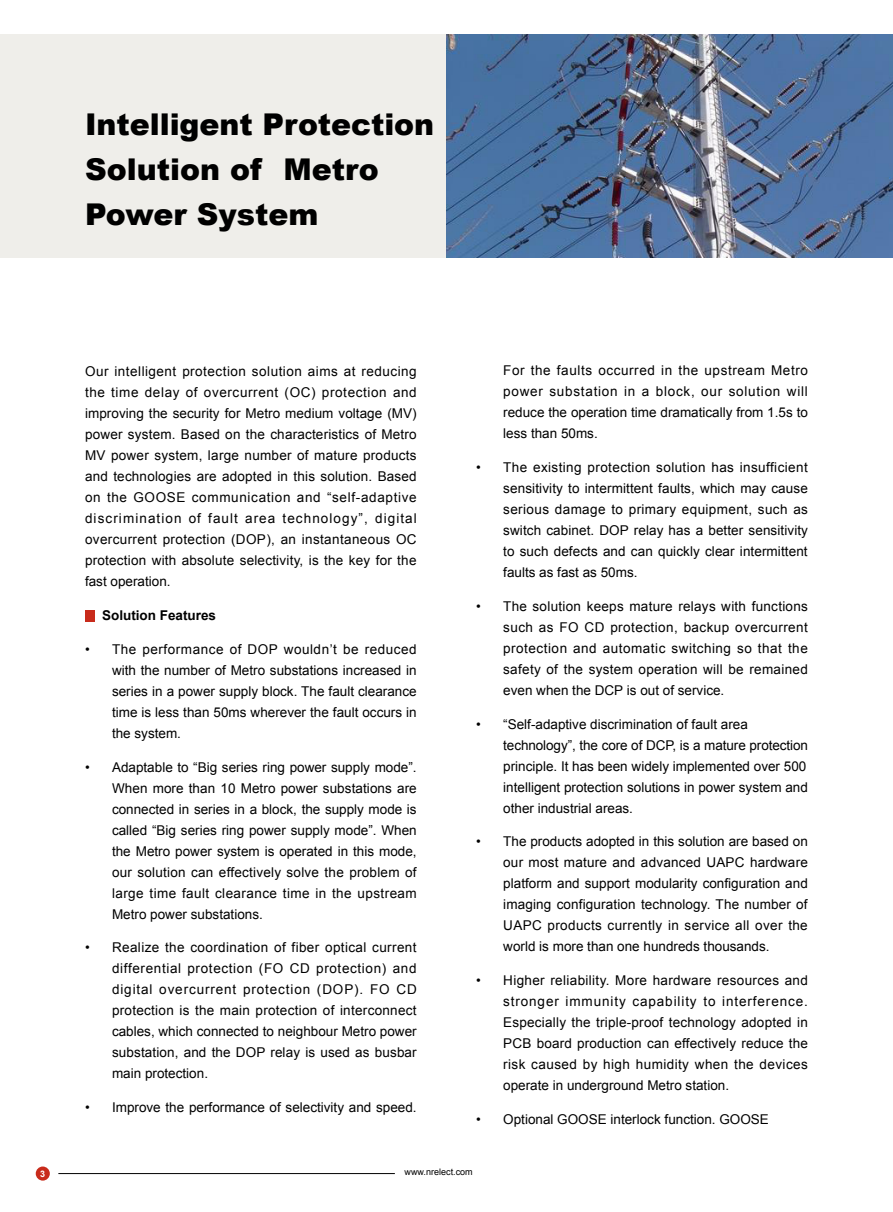
<style>
.page{position:relative;width:893px;height:1212px;background:#fff}
.page>*{position:absolute;margin:0;border:0;box-sizing:border-box;transform-origin:0 0}
.t1{font:900 30px/45px "Arial";color:#000}
.t2{font:13.5px/21px "Arial";color:#000;text-align:justify}
.t3{font:700 13.5px "Arial";color:#000}
.t4{font:9px "Arial";color:#000}
.t5{font:700 9px "Arial";color:#fff}
</style>
<div class="page">
<div style="left:36px;top:1166px;width:14px;height:14px;background:#c82b1b;border-radius:50%"></div>
<hr style="left:58px;top:1173px;width:337px;height:1px;background:#000">
<div style="left:0;top:34px;width:479px;height:223px;background:#efeeea"></div>
<img style="left:446px;top:34px;width:447px;height:223px">
<div style="left:85px;top:610px;width:10px;height:12px;background:#c82b1b"></div>
<h1 class="t1" style="left:85px;top:101px;width:351px">Intelligent Protection<br>Solution of Metro<br>Power System</h1>
<p class="t2" style="left:85px;top:361px;width:333px">Our intelligent protection solution aims at reducing the time delay of overcurrent (OC) protection and improving the security for Metro medium voltage (MV) power system. Based on the characteristics of Metro MV power system, large number of mature products and technologies are adopted in this solution. Based on the GOOSE communication and “self-adaptive discrimination of fault area technology”, digital overcurrent protection (DOP), an instantaneous OC protection with absolute selectivity, is the key for the fast operation.</p>
<p class="t3" style="left:102px;top:606px;width:116px">Solution Features</p>
<p class="t2" style="left:112px;top:639px;width:306px;text-indent:-27px">• The performance of DOP wouldn’t be reduced with the number of Metro substations increased in series in a power supply block. The fault clearance time is less than 50ms wherever the fault occurs in the system.</p>
<p class="t2" style="left:112px;top:756px;width:306px;text-indent:-27px">• Adaptable to “Big series ring power supply mode”.<br>When more than 10 Metro power substations are connected in series in a block, the supply mode is called “Big series ring power supply mode”. When the Metro power system is operated in this mode, our solution can effectively solve the problem of large time fault clearance time in the upstream Metro power substations.</p>
<p class="t2" style="left:112px;top:937px;width:306px;text-indent:-27px">• Realize the coordination of fiber optical current differential protection (FO CD protection) and digital overcurrent protection (DOP). FO CD protection is the main protection of interconnect cables, which connected to neighbour Metro power substation, and the DOP relay is used as busbar main protection.</p>
<p class="t2" style="left:85px;top:1097px;width:333px">• Improve the performance of selectivity and speed.</p>
<p class="t2" style="left:503px;top:360px;width:306px">For the faults occurred in the upstream Metro power substation in a block, our solution will reduce the operation time dramatically from 1.5s to less than 50ms.</p>
<p class="t2" style="left:503px;top:457px;width:306px;text-indent:-27px">• The existing protection solution has insufficient sensitivity to intermittent faults, which may cause serious damage to primary equipment, such as switch cabinet. DOP relay has a better sensitivity to such defects and can quickly clear intermittent faults as fast as 50ms.</p>
<p class="t2" style="left:503px;top:596px;width:306px;text-indent:-27px">• The solution keeps mature relays with functions such as FO CD protection, backup overcurrent protection and automatic switching so that the safety of the system operation will be remained even when the DCP is out of service.</p>
<p class="t2" style="left:503px;top:713px;width:306px;text-align:left;text-indent:-27px">• “Self-adaptive discrimination of fault area technology”, the core of DCP, is a mature protection principle. It has been widely implemented over 500 intelligent protection solutions in power system and other industrial areas.</p>
<p class="t2" style="left:503px;top:831px;width:306px;text-indent:-27px">• The products adopted in this solution are based on our most mature and advanced UAPC hardware platform and support modularity configuration and imaging configuration technology. The number of UAPC products currently in service all over the world is more than one hundreds thousands.</p>
<p class="t2" style="left:503px;top:970px;width:306px;text-indent:-27px">• Higher reliability. More hardware resources and stronger immunity capability to interference.<br>Especially the triple-proof technology adopted in PCB board production can effectively reduce the risk caused by high humidity when the devices operate in underground Metro station.</p>
<p class="t2" style="left:476px;top:1109px;width:294px">• Optional GOOSE interlock function. GOOSE</p>
<p class="t5" style="left:40px;top:1167px;width:7px">3</p>
<p class="t4" style="left:405px;top:1166px;width:70px">www.nrelect.com</p>
</div>
